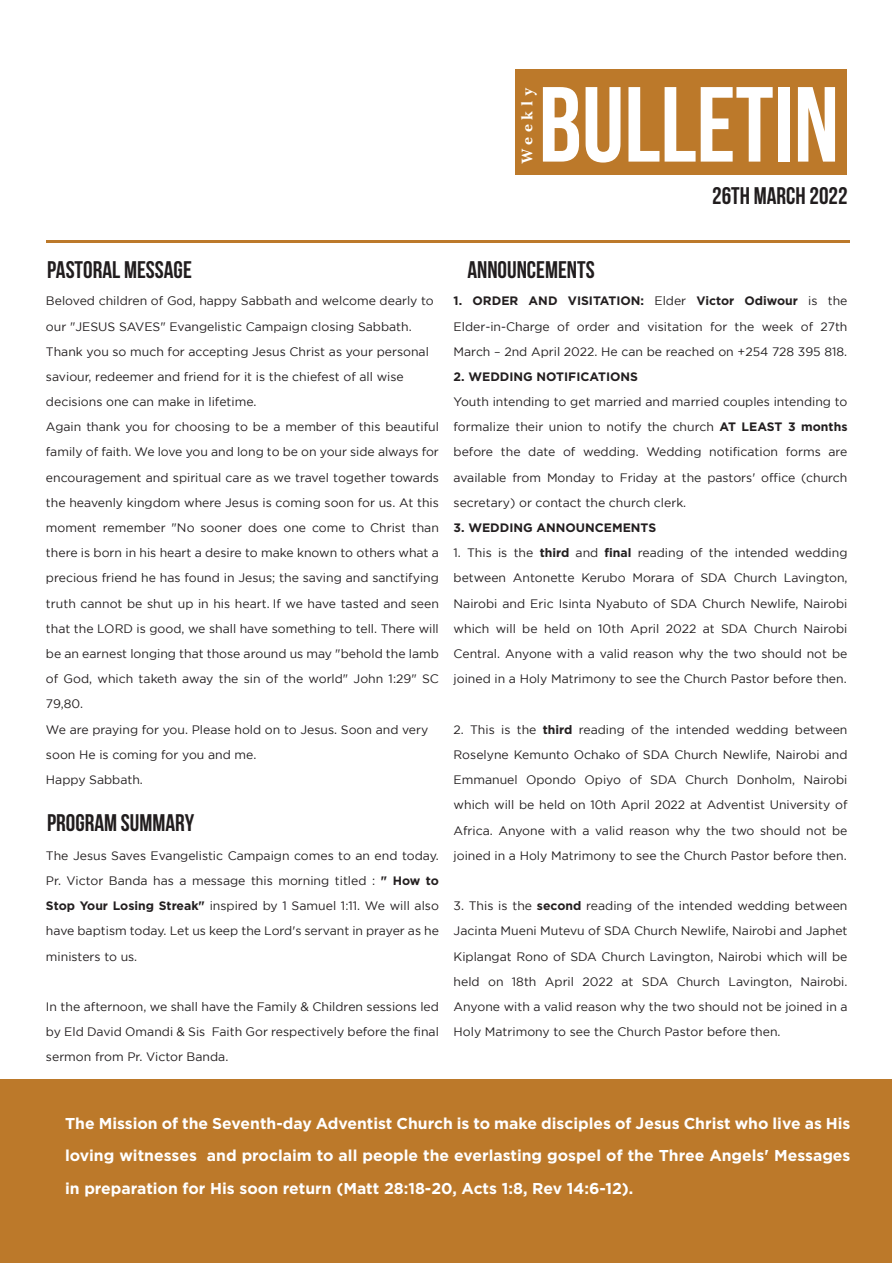
<style>
.page{position:relative;width:893px;height:1263px;background:#fff}
.page>*{position:absolute;margin:0;border:0;box-sizing:border-box;transform-origin:0 0}
.t1{font:700 106.5px "Bebas Neue";color:#fff}
.t2{font:700 24px "Bebas Neue";color:#211d1e}
.t3{font:700 15.75px/32.4px "Gotham";color:#fff;text-align:justify}
.t4{font:700 15.75px "Baskerville BT";letter-spacing:.3em;color:#fff}
.t5{font:12.3px/25.2px "Gotham";color:#231f20;text-align:justify}
.t6{font:700 12.3px "Gotham";color:#231f20}
.s1{font-weight:700}
</style>
<div class="page">
<div style="left:0;top:1080px;width:892px;height:183px;background:#bc792a"></div>
<hr style="left:46px;top:240px;width:804px;height:3px;background:#bc792a">
<div style="left:515px;top:70px;width:331px;height:105px;background:#bc792a"></div>
<p class="t4" style="left:517px;top:164px;width:77px;rotate:-90deg">Weekly</p>
<h1 class="t1" style="left:539px;top:66px;width:302px">BULLETIN</h1>
<h2 class="t2" style="left:712px;top:183px;width:137px">26TH MARCH 2022</h2>
<h2 class="t2" style="left:47px;top:257px;width:146px">PASTORAL MESSAGE</h2>
<p class="t5" style="left:46px;top:288px;width:394px;text-align:left">Beloved children of God, happy Sabbath and welcome dearly to our "JESUS SAVES" Evangelistic Campaign closing Sabbath.<br>Thank you so much for accepting Jesus Christ as your personal saviour, redeemer and friend for it is the chiefest of all wise decisions one can make in lifetime.<br>Again thank you for choosing to be a member of this beautiful family of faith. We love you and long to be on your side always for encouragement and spiritual care as we travel together towards the heavenly kingdom where Jesus is coming soon for us. At this moment remember "No sooner does one come to Christ than there is born in his heart a desire to make known to others what a precious friend he has found in Jesus; the saving and sanctifying truth cannot be shut up in his heart. If we have tasted and seen that the LORD is good, we shall have something to tell. There will be an earnest longing that those around us may "behold the lamb of God, which taketh away the sin of the world" John 1:29" SC 79,80.<br>We are praying for you. Please hold on to Jesus. Soon and very soon He is coming for you and me.<br>Happy Sabbath.</p>
<h2 class="t2" style="left:47px;top:810px;width:149px">PROGRAM SUMMARY</h2>
<p class="t5" style="left:46px;top:842px;width:394px">The Jesus Saves Evangelistic Campaign comes to an end today.<br>Pr. Victor Banda has a message this morning titled : <span class="s1">" How to Stop Your Losing Streak"</span> inspired by 1 Samuel 1:11. We will also have baptism today. Let us keep the Lord's servant in prayer as he ministers to us.</p>
<p class="t5" style="left:46px;top:994px;width:394px">In the afternoon, we shall have the Family &amp; Children sessions led by Eld David Omandi &amp; Sis Faith Gor respectively before the final sermon from Pr. Victor Banda.</p>
<h2 class="t2" style="left:467px;top:257px;width:129px">ANNOUNCEMENTS</h2>
<p class="t5" style="left:454px;top:288px;width:395px"><span class="s1">1. ORDER AND VISITATION:</span> Elder <span class="s1">Victor Odiwour</span> is the Elder-in-Charge of order and visitation for the week of 27th March – 2nd April 2022. He can be reached on +254 728 395 818.</p>
<p class="t6" style="left:454px;top:369px;width:186px">2. WEDDING NOTIFICATIONS</p>
<p class="t5" style="left:454px;top:389px;width:395px">Youth intending to get married and married couples intending to formalize their union to notify the church <span class="s1">AT LEAST 3 months </span>before the date of wedding. Wedding notification forms are available from Monday to Friday at the pastors' office (church secretary) or contact the church clerk.</p>
<p class="t6" style="left:454px;top:521px;width:204px">3. WEDDING ANNOUNCEMENTS</p>
<p class="t5" style="left:454px;top:540px;width:395px">1. This is the <span class="s1">third</span> and <span class="s1">final</span> reading of the intended wedding between Antonette Kerubo Morara of SDA Church Lavington, Nairobi and Eric Isinta Nyabuto of SDA Church Newlife, Nairobi which will be held on 10th April 2022 at SDA Church Nairobi Central. Anyone with a valid reason why the two should not be joined in a Holy Matrimony to see the Church Pastor before then.</p>
<p class="t5" style="left:454px;top:716px;width:395px">2. This is the <span class="s1">third</span> reading of the intended wedding between Roselyne Kemunto Ochako of SDA Church Newlife, Nairobi and Emmanuel Opondo Opiyo of SDA Church Donholm, Nairobi which will be held on 10th April 2022 at Adventist University of Africa. Anyone with a valid reason why the two should not be joined in a Holy Matrimony to see the Church Pastor before then.</p>
<p class="t5" style="left:454px;top:893px;width:395px">3. This is the <span class="s1">second</span> reading of the intended wedding between Jacinta Mueni Mutevu of SDA Church Newlife, Nairobi and Japhet Kiplangat Rono of SDA Church Lavington, Nairobi which will be held on 18th April 2022 at SDA Church Lavington, Nairobi.<br>Anyone with a valid reason why the two should not be joined in a Holy Matrimony to see the Church Pastor before then.</p>
<p class="t3" style="left:65px;top:1106px;width:787px">The Mission of the Seventh-day Adventist Church is to make disciples of Jesus Christ who live as His loving witnesses and proclaim to all people the everlasting gospel of the Three Angels' Messages in preparation for His soon return (Matt 28:18-20, Acts 1:8, Rev 14:6-12).</p>
</div>
